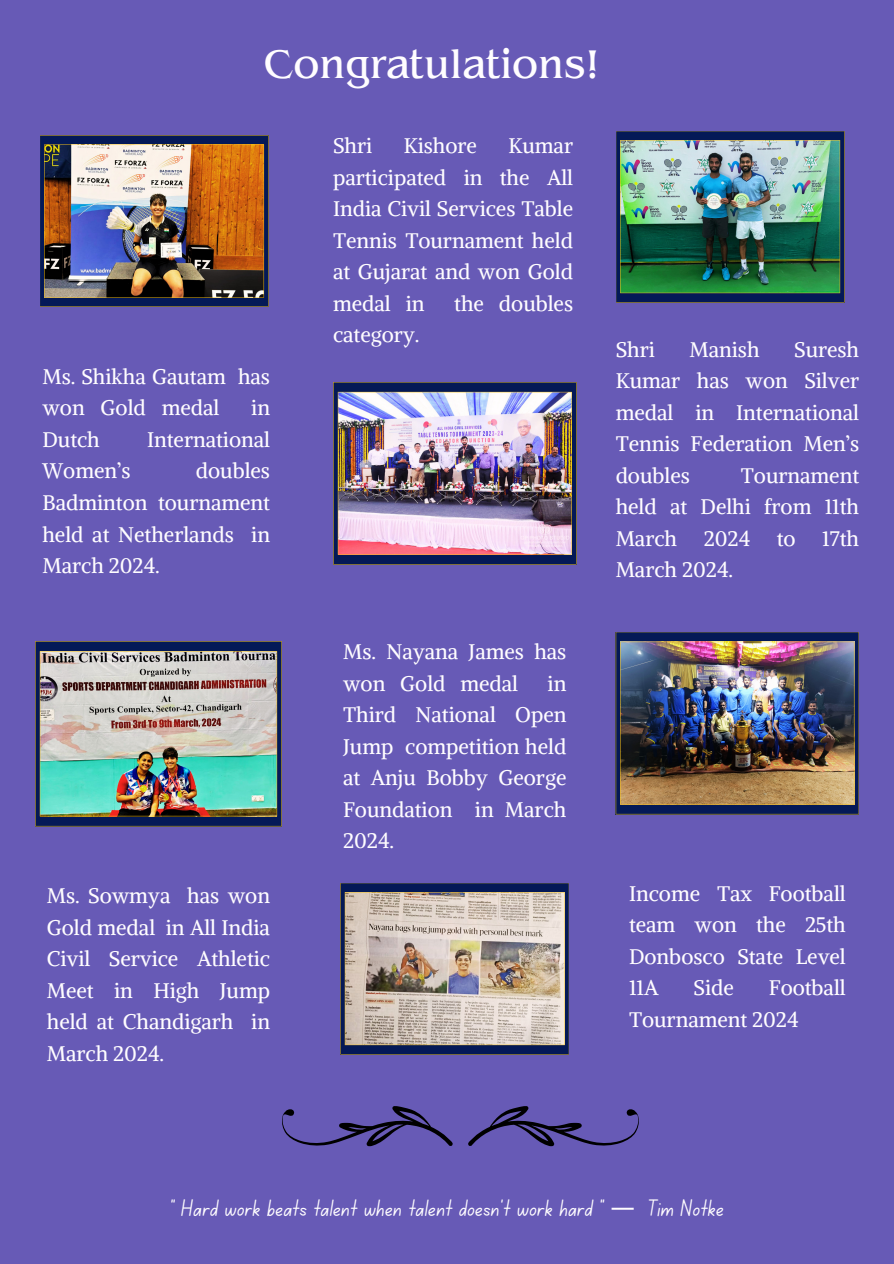
<style>
.page{position:relative;width:894px;height:1264px;background:#fff}
.page>*{position:absolute;margin:0;border:0;box-sizing:border-box;transform-origin:0 0}
.t1{font:42px "Benguiat Pro ITC";color:#fffdff}
.t2{font:24px "Canva School Font";color:#fffdff}
.t3{font:21px/31.5px "Alike";color:#fffdff;text-align:justify}
.s1{font-family:"Noto Sans Gurmukhi"}
</style>
<div class="page">
<div style="left:0;top:0;width:893px;height:1263px;background:#675ab6"></div>
<img style="left:40px;top:135px;width:228px;height:172px">
<img style="left:333px;top:382px;width:243px;height:182px">
<img style="left:616px;top:131px;width:228px;height:171px">
<svg style="left:282px;top:1106px;width:356px;height:40px"></svg>
<img style="left:35px;top:641px;width:247px;height:185px">
<img style="left:615px;top:632px;width:243px;height:182px">
<img style="left:340px;top:883px;width:229px;height:171px">
<h1 class="t1" style="left:264px;top:49px;width:337px">Congratulations!</h1>
<p class="t3" style="left:42px;top:360px;width:229px">Ms. Shikha Gautam has won Gold medal</p>
<p class="t3" style="left:251px;top:392px;width:20px">in</p>
<p class="t3" style="left:42px;top:423px;width:59px">Dutch</p>
<p class="t3" style="left:147px;top:423px;width:124px">International</p>
<p class="t3" style="left:42px;top:455px;width:90px">Women’s</p>
<p class="t3" style="left:42px;top:455px;width:229px;text-indent:153px">doubles Badminton tournament held at Netherlands in March 2024.</p>
<p class="t3" style="left:333px;top:130px;width:41px">Shri</p>
<p class="t3" style="left:403px;top:130px;width:75px">Kishore</p>
<p class="t3" style="left:333px;top:130px;width:241px;text-indent:175px">Kumar participated in the All India Civil Services Table Tennis Tournament held at Gujarat and won Gold medal in</p>
<p class="t3" style="left:454px;top:287px;width:120px">the doubles</p>
<p class="t3" style="left:333px;top:319px;width:88px">category.</p>
<p class="t3" style="left:343px;top:636px;width:225px">Ms. Nayana James has won Gold medal</p>
<p class="t3" style="left:343px;top:667px;width:225px;text-indent:204px">in Third National Open Jump competition held at Anju Bobby George Foundation in March 2024.</p>
<p class="t3" style="left:615px;top:333px;width:245px;text-indent:178px">Suresh Kumar has won Silver medal in International Tennis Federation Men’s doubles</p>
<p class="t3" style="left:615px;top:333px;width:41px">Shri</p>
<p class="t3" style="left:689px;top:333px;width:72px">Manish</p>
<p class="t3" style="left:615px;top:459px;width:245px;text-indent:125px">Tournament held at Delhi from 11th March</p>
<p class="t3" style="left:703px;top:522px;width:48px">2024</p>
<p class="t3" style="left:776px;top:522px;width:20px">to</p>
<p class="t3" style="left:822px;top:522px;width:38px">17th</p>
<p class="t3" style="left:615px;top:554px;width:119px">March 2024.</p>
<p class="t3" style="left:47px;top:879px;width:225px">Ms. Sowmya has won Gold medal in All India Civil Service Athletic Meet in High Jump held at Chandigarh in March 2024.</p>
<p class="t3" style="left:629px;top:877px;width:218px">Income Tax Football team won the 25th Donbosco State Level 11A</p>
<p class="t3" style="left:629px;top:972px;width:218px;text-indent:140px">Football<br>Tournament 2024</p>
<p class="t3" style="left:693px;top:972px;width:42px">Side</p>
<p class="t2" style="left:170px;top:1197px;width:555px">" Hard work beats talent when talent doesn’t work hard " <span class="s1">—</span> Tim Notke</p>
</div>
